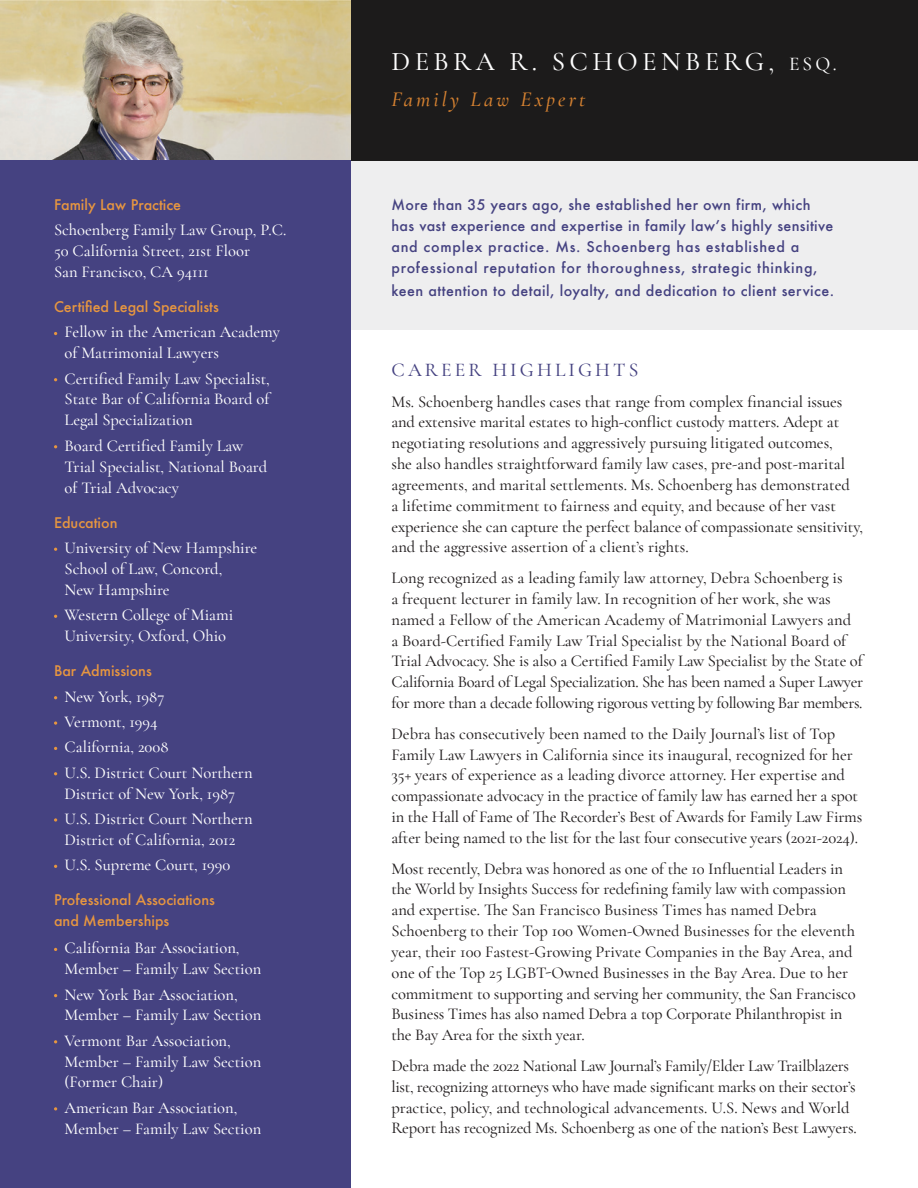
<style>
.page{position:relative;width:918px;height:1188px;background:#fff}
.page>*{position:absolute;margin:0;border:0;box-sizing:border-box;transform-origin:0 0}
.t1{font:500 27px "Cormorant Garamond";letter-spacing:.16em;color:#fff}
.t2{font:italic 500 21px "Cormorant Garamond";letter-spacing:.15em;color:#d68231}
.t3{font:500 19.5px "Cormorant Garamond";letter-spacing:.16em;color:#454281}
.t4{font:500 16.5px/20.9px "Cormorant Garamond";letter-spacing:-.01em;color:#231f20}
.t5{font:500 16.5px/20.9px "Cormorant Garamond";color:#fff}
.t6{font:500 14.25px/21px "Futura";letter-spacing:.03em;color:#454281}
.t7{font:500 14.25px/21px "Futura";color:#e79640}
.s1{font-size:19.5px}
</style>
<div class="page">
<div style="left:351px;top:160px;width:567px;height:169px;background:#eeeeef"></div>
<div style="left:0;top:0;width:918px;height:160px;background:#1c1b1b"></div>
<div style="left:0;top:0;width:351px;height:1188px;background:#454281"></div>
<svg style="left:54px;top:721px;width:3px;height:4px"></svg>
<svg style="left:54px;top:818px;width:3px;height:4px"></svg>
<svg style="left:54px;top:1107px;width:3px;height:4px"></svg>
<img style="left:0;top:0;width:351px;height:160px">
<p class="t7" style="left:54px;top:195px;width:129px">Family Law Practice</p>
<p class="t5" style="left:54px;top:221px;width:234px">Schoenberg Family Law Group, P.C.<br>50 California Street, 21st Floor<br>San Francisco, CA 94111</p>
<p class="t7" style="left:54px;top:296px;width:166px">Certified Legal Specialists</p>
<p class="t5" style="left:65px;top:323px;width:217px">Fellow in the American Academy of Matrimonial Lawyers</p>
<p class="t5" style="left:65px;top:368px;width:207px;text-align:justify">Certified Family Law Specialist, State Bar of California Board of Legal Specialization</p>
<p class="t5" style="left:65px;top:435px;width:204px">Board Certified Family Law<br>Trial Specialist, National Board of Trial Advocacy</p>
<p class="t7" style="left:54px;top:512px;width:65px">Education</p>
<p class="t5" style="left:65px;top:537px;width:194px">University of New Hampshire<br>School of Law, Concord,<br>New Hampshire</p>
<p class="t5" style="left:65px;top:606px;width:170px">Western College of Miami<br>University, Oxford, Ohio</p>
<p class="t7" style="left:54px;top:660px;width:99px">Bar Admissions</p>
<p class="t5" style="left:65px;top:685px;width:190px;line-height:25.3px">New York, 1987<br>Vermont, 1994<br>California, 2008<br>U.S. District Court Northern</p>
<p class="t5" style="left:65px;top:782px;width:190px;line-height:25.3px">District of New York, 1987<br>U.S. District Court Northern</p>
<p class="t5" style="left:65px;top:828px;width:172px;line-height:25.5px">District of California, 2012<br>U.S. Supreme Court, 1990</p>
<p class="t7" style="left:54px;top:889px;width:162px">Professional Associations and Memberships</p>
<p class="t5" style="left:65px;top:939px;width:198px">California Bar Association,<br>Member – Family Law Section</p>
<p class="t5" style="left:65px;top:985px;width:198px">New York Bar Association,<br>Member – Family Law Section</p>
<p class="t5" style="left:65px;top:1032px;width:198px">Vermont Bar Association,<br>Member – Family Law Section (Former Chair)</p>
<p class="t5" style="left:65px;top:1099px;width:198px">American Bar Association,<br>Member – Family Law Section</p>
<h1 class="t1" style="left:392px;top:45px;width:446px">DEBRA R. SCHOENBERG, <span class="s1">ESQ.</span></h1>
<p class="t2" style="left:392px;top:91px;width:195px">Family Law Expert</p>
<p class="t6" style="left:392px;top:194px;width:443px">More than 35 years ago, she established her own firm, which has vast experience and expertise in family law’s highly sensitive and complex practice. Ms. Schoenberg has established a professional reputation for thoroughness, strategic thinking,</p>
<p class="t6" style="left:392px;top:280px;width:444px">keen attention to detail, loyalty, and dedication to client service.</p>
<p class="t3" style="left:392px;top:358px;width:248px">CAREER HIGHLIGHTS</p>
<p class="t4" style="left:392px;top:391px;width:473px">Ms. Schoenberg handles cases that range from complex financial issues and extensive marital estates to high-conflict custody matters. Adept at negotiating resolutions and aggressively pursuing litigated outcomes,<br>she also handles straightforward family law cases, pre-and post-marital agreements, and marital settlements. Ms. Schoenberg has demonstrated<br>a lifetime commitment to fairness and equity, and because of her vast experience she can capture the perfect balance of compassionate sensitivity, and the aggressive assertion of a client’s rights.</p>
<p class="t4" style="left:392px;top:569px;width:473px">Long recognized as a leading family law attorney, Debra Schoenberg is<br>a frequent lecturer in family law. In recognition of her work, she was named a Fellow of the American Academy of Matrimonial Lawyers and<br>a Board-Certified Family Law Trial Specialist by the National Board of Trial Advocacy. She is also a Certified Family Law Specialist by the State of California Board of Legal Specialization. She has been named a Super Lawyer for more than a decade following rigorous vetting by following Bar members.</p>
<p class="t4" style="left:392px;top:723px;width:472px">Debra has consecutively been named to the Daily Journal’s list of Top Family Law Lawyers in California since its inaugural, recognized for her 35+ years of experience as a leading divorce attorney. Her expertise and compassionate advocacy in the practice of family law has earned her a spot in the Hall of Fame of The Recorder’s Best of Awards for Family Law Firms after being named to the list for the last four consecutive years (2021-2024).</p>
<p class="t4" style="left:392px;top:858px;width:466px">Most recently, Debra was honored as one of the 10 Influential Leaders in the World by Insights Success for redefining family law with compassion and expertise. The San Francisco Business Times has named Debra Schoenberg to their Top 100 Women-Owned Businesses for the eleventh year, their 100 Fastest-Growing Private Companies in the Bay Area, and one of the Top 25 LGBT-Owned Businesses in the Bay Area. Due to her commitment to supporting and serving her community, the San Francisco Business Times has also named Debra a top Corporate Philanthropist in the Bay Area for the sixth year.</p>
<p class="t4" style="left:392px;top:1055px;width:467px">Debra made the 2022 National Law Journal’s Family/Elder Law Trailblazers list, recognizing attorneys who have made significant marks on their sector’s practice, policy, and technological advancements. U.S. News and World Report has recognized Ms. Schoenberg as one of the nation’s Best Lawyers.</p>
</div>
